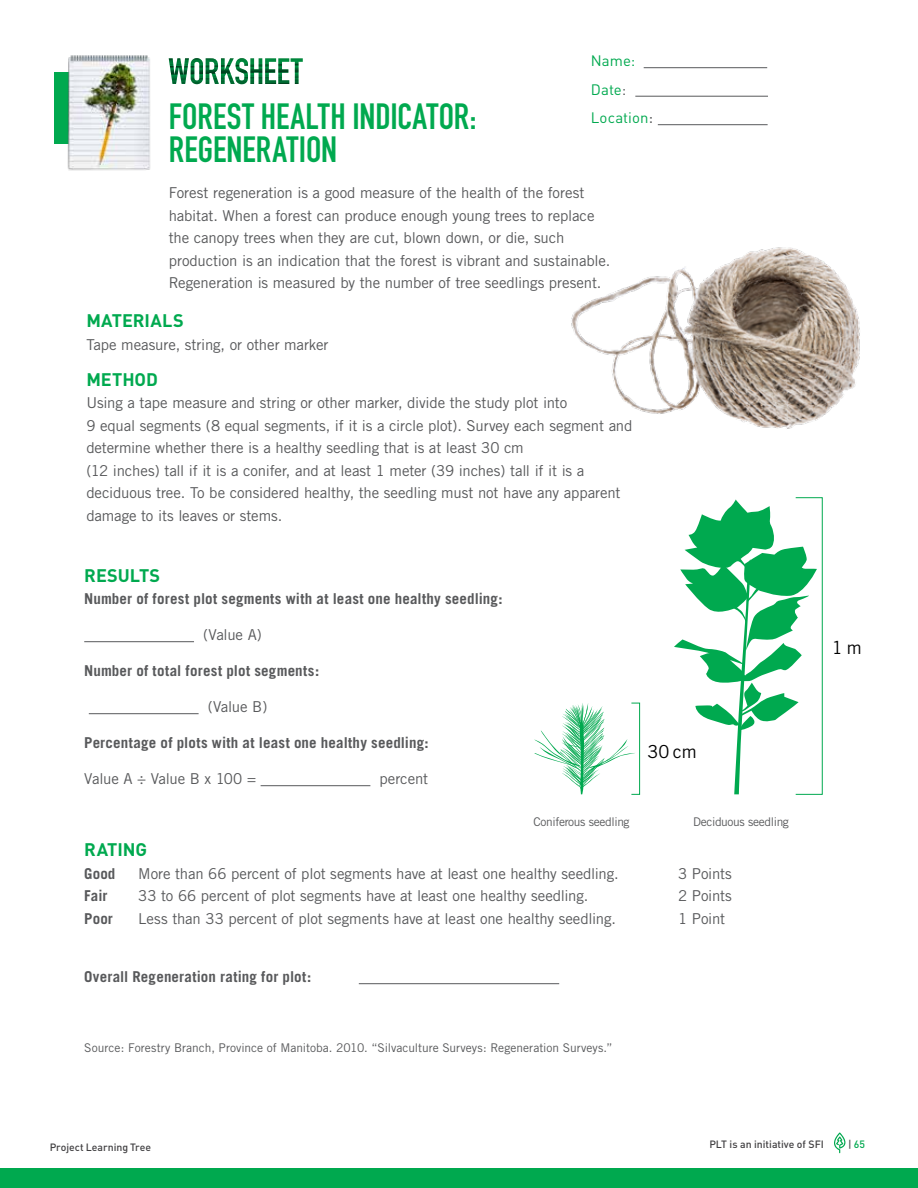
<style>
.page{position:relative;width:918px;height:1188px;background:#fff}
.page>*{position:absolute;margin:0;border:0;box-sizing:border-box;transform-origin:0 0}
.t1{font:700 36px/33px "DIN Condensed";letter-spacing:.005em;color:#00a94f}
.t2{font:700 18px "DIN";color:#00a94f}
.t3{font:18px "Trade Gothic";color:#000}
.t4{font:15px/22.5px "Trade Gothic";letter-spacing:-.01em;color:#58595b}
.t5{font:700 15px "Trade Gothic";letter-spacing:.01em;color:#58595b}
.t6{font:15px/28.5px "DIN";letter-spacing:.005em;color:#00a94f}
.t7{font:12px "Trade Gothic";letter-spacing:-.005em;color:#58595b}
.t8{font:12px "Trade Gothic";letter-spacing:-.03em;color:#58595b}
.t9{font:500 10.5px "DIN";color:#414042}
.t10{font:500 10.5px "DIN";color:#00a94f}
.s1{color:#58595b}
.s2{font-family:"Trade Gothic";color:#58595b}
</style>
<div class="page">
<svg style="left:834px;top:1132px;width:12px;height:21px"></svg>
<svg style="left:534px;top:703px;width:97px;height:91px"></svg>
<svg style="left:631px;top:497px;width:192px;height:298px"></svg>
<svg style="left:674px;top:499px;width:143px;height:295px"></svg>
<hr style="left:84px;top:641px;width:110px;height:1px;background:#58595b">
<hr style="left:89px;top:713px;width:110px;height:1px;background:#58595b">
<hr style="left:261px;top:785px;width:109px;height:1px;background:#58595b">
<hr style="left:359px;top:983px;width:200px;height:1px;background:#58595b">
<img style="left:571px;top:247px;width:289px;height:182px">
<div style="left:54px;top:72px;width:24px;height:71px;background:#00a94f"></div>
<img style="left:67px;top:55px;width:83px;height:116px">
<svg style="left:169px;top:58px;width:8px;height:26px"></svg>
<img style="left:177px;top:58px;width:126px;height:26px">
<hr style="left:644px;top:67px;width:123px;height:1px;background:#58595b">
<hr style="left:635px;top:96px;width:133px;height:1px;background:#58595b">
<hr style="left:658px;top:124px;width:110px;height:1px;background:#58595b">
<div style="left:0;top:1168px;width:918px;height:20px;background:#00a94f"></div>
<p class="t6" style="left:591px;top:46px;width:64px">Name:<br>Date<span class="s1">:<br></span>Location<span class="s2">:</span></p>
<h1 class="t1" style="left:169px;top:100px;width:309px">FOREST HEALTH INDICATOR:<br>REGENERATION</h1>
<p class="t4" style="left:169px;top:182px;width:443px">Forest regeneration is a good measure of the health of the forest habitat. When a forest can produce enough young trees to replace the canopy trees when they are cut, blown down, or die, such production is an indication that the forest is vibrant and sustainable.<br>Regeneration is measured by the number of tree seedlings present.</p>
<p class="t2" style="left:86px;top:309px;width:99px">MATERIALS</p>
<p class="t4" style="left:86px;top:333px;width:244px">Tape measure, string, or other marker</p>
<p class="t2" style="left:86px;top:367px;width:73px">METHOD</p>
<p class="t4" style="left:86px;top:391px;width:548px">Using a tape measure and string or other marker, divide the study plot into<br>9 equal segments (8 equal segments, if it is a circle plot). Survey each segment and determine whether there is a healthy seedling that is at least 30 cm<br>(12 inches) tall if it is a conifer, and at least 1 meter (39 inches) tall if it is a deciduous tree. To be considered healthy, the seedling must not have any apparent damage to its leaves or stems.</p>
<p class="t2" style="left:84px;top:563px;width:77px">RESULTS</p>
<p class="t5" style="left:84px;top:590px;width:420px">Number of forest plot segments with at least one healthy seedling:</p>
<p class="t4" style="left:203px;top:623px;width:60px">(Value A)</p>
<p class="t5" style="left:84px;top:662px;width:237px">Number of total forest plot segments:</p>
<p class="t4" style="left:208px;top:695px;width:61px">(Value B)</p>
<p class="t5" style="left:84px;top:734px;width:346px">Percentage of plots with at least one healthy seedling:</p>
<p class="t4" style="left:84px;top:767px;width:173px">Value A ÷ Value B x 100 =</p>
<p class="t4" style="left:380px;top:767px;width:50px">percent</p>
<p class="t3" style="left:648px;top:741px;width:51px">30 cm</p>
<p class="t8" style="left:534px;top:814px;width:98px">Coniferous seedling</p>
<p class="t8" style="left:693px;top:814px;width:97px">Deciduous seedling</p>
<p class="t2" style="left:84px;top:838px;width:65px">RATING</p>
<p class="t5" style="left:84px;top:864px;width:33px">Good</p>
<p class="t4" style="left:138px;top:862px;width:482px">More than 66 percent of plot segments have at least one healthy seedling.</p>
<p class="t4" style="left:678px;top:862px;width:55px">3 Points</p>
<p class="t5" style="left:84px;top:887px;width:25px">Fair</p>
<p class="t4" style="left:138px;top:884px;width:452px">33 to 66 percent of plot segments have at least one healthy seedling.</p>
<p class="t4" style="left:678px;top:884px;width:55px">2 Points</p>
<p class="t5" style="left:84px;top:909px;width:30px">Poor</p>
<p class="t4" style="left:138px;top:907px;width:479px">Less than 33 percent of plot segments have at least one healthy seedling.</p>
<p class="t4" style="left:678px;top:907px;width:48px">1 Point</p>
<p class="t5" style="left:84px;top:968px;width:229px">Overall Regeneration rating for plot:</p>
<p class="t7" style="left:84px;top:1040px;width:530px">Source: Forestry Branch, Province of Manitoba. 2010. “Silvaculture Surveys: Regeneration Surveys.”</p>
<p class="t3" style="left:832px;top:637px;width:31px">1m</p>
<p class="t9" style="left:50px;top:1141px;width:103px">Project Learning Tree</p>
<p class="t9" style="left:709px;top:1138px;width:116px">PLT is an initiative of SFI</p>
<p class="t10" style="left:848px;top:1138px;width:18px"><span class="s1">|</span> 65</p>
</div>
